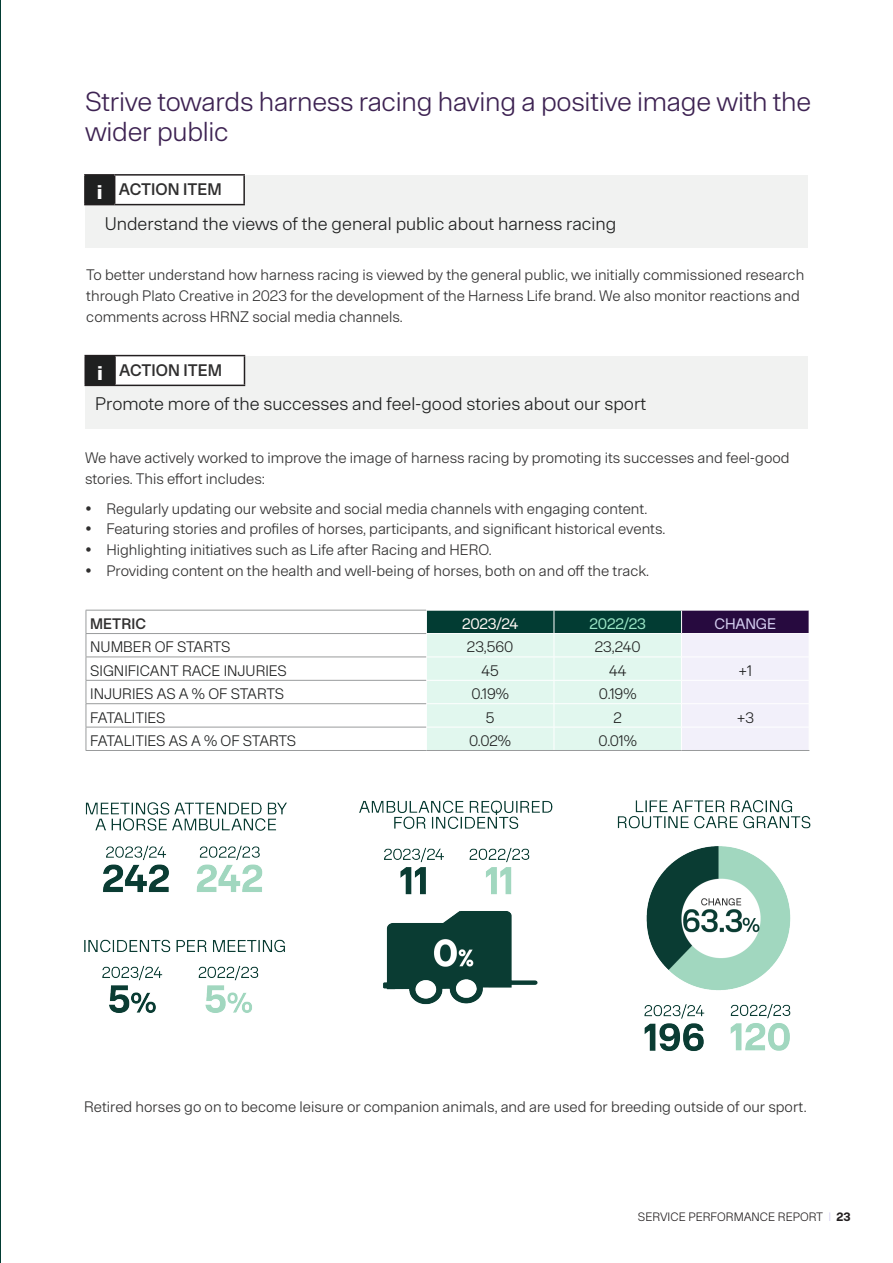
<style>
.page{position:relative;width:893px;height:1263px;background:#fff}
.page>*{position:absolute;margin:0;border:0;box-sizing:border-box;transform-origin:0 0}
.Body_Text_10_14{font:300 27px/30px "Onsite Standard";letter-spacing:-.01em;color:#3d2252}
.Body_Text_10_14-2{font:700 19.5px "Onsite Extended";color:#fff}
.SPR_sub_14_14{font:300 18px "Onsite Standard";color:#1f2020}
.Body_Text_10_14_BOLD{font:500 16.5px "Onsite Standard";color:#302f2f}
.Body_Text_10_14-3{font:300 15px/21px "Onsite Standard";color:#302f2f}
.t1{font:300 15px "Onsite Standard";color:#1f2020}
.t2{font:15px "Onsite Standard";letter-spacing:-.015em;color:#fdf7f3}
.t3{font:15px "Onsite Standard";letter-spacing:-.015em;color:#9ae5c6}
.Body_Text_10_14-4{font:500 15px "Onsite Standard";color:#302f2f}
.t4{font:15px "Onsite Standard";letter-spacing:-.01em;color:#d4cef0}
.t5{font:300 12px "Onsite Standard";color:#231f20}
.s1{color:#d4cef0}
.s2{font-weight:700}
</style>
<div class="page">
<hr style="left:0;top:0;width:1px;height:1263px;background:#023c33">
<div style="left:86px;top:176px;width:722px;height:72px;background:#f1f2f1"></div>
<div style="left:85px;top:175px;width:30px;height:30px;background:#1f2020"></div>
<div style="left:115px;top:175px;width:129px;height:30px;background:#fff"></div>
<hr style="left:84px;top:174px;width:31px;height:2px;background:#231f20">
<hr style="left:84px;top:176px;width:2px;height:28px;background:#231f20">
<hr style="left:115px;top:174px;width:130px;height:2px;background:#231f20">
<hr style="left:243px;top:176px;width:2px;height:28px;background:#231f20">
<hr style="left:84px;top:204px;width:31px;height:1px;background:#231f20">
<hr style="left:115px;top:204px;width:130px;height:1px;background:#231f20">
<svg style="left:87px;top:656px;width:339px;height:71px"></svg>
<svg style="left:426px;top:610px;width:383px;height:140px"></svg>
<hr style="left:86px;top:657px;width:340px;height:1px;background:#999b9c">
<hr style="left:86px;top:680px;width:340px;height:1px;background:#999b9c">
<hr style="left:86px;top:703px;width:340px;height:1px;background:#999b9c">
<hr style="left:86px;top:610px;width:340px;height:1px;background:#999b9c">
<hr style="left:86px;top:633px;width:340px;height:1px;background:#999b9c">
<svg style="left:86px;top:610px;width:1px;height:140px"></svg>
<hr style="left:86px;top:727px;width:340px;height:1px;background:#999b9c">
<hr style="left:86px;top:750px;width:340px;height:1px;background:#999b9c">
<hr style="left:426px;top:750px;width:128px;height:1px;background:#999b9c">
<hr style="left:554px;top:750px;width:127px;height:1px;background:#999b9c">
<hr style="left:681px;top:750px;width:128px;height:1px;background:#999b9c">
<div style="left:86px;top:356px;width:722px;height:73px;background:#f1f2f1"></div>
<div style="left:85px;top:356px;width:30px;height:29px;background:#1f2020"></div>
<div style="left:115px;top:356px;width:129px;height:29px;background:#fff"></div>
<hr style="left:84px;top:355px;width:31px;height:1px;background:#231f20">
<hr style="left:84px;top:356px;width:2px;height:29px;background:#231f20">
<hr style="left:115px;top:355px;width:130px;height:1px;background:#231f20">
<hr style="left:114px;top:356px;width:2px;height:29px;background:#231f20">
<svg style="left:244px;top:356px;width:1px;height:29px"></svg>
<hr style="left:84px;top:385px;width:31px;height:1px;background:#231f20">
<hr style="left:115px;top:385px;width:130px;height:1px;background:#231f20">
<img style="left:617px;top:800px;width:194px;height:251px">
<img style="left:85px;top:802px;width:202px;height:90px">
<img style="left:359px;top:800px;width:194px;height:205px">
<img style="left:84px;top:939px;width:201px;height:74px">
<p class="Body_Text_10_14" style="left:85px;top:87px;width:728px">Strive towards harness racing having a positive image with the wider public</p>
<p class="Body_Text_10_14-2" style="left:97px;top:180px;width:7px">i</p>
<p class="Body_Text_10_14_BOLD" style="left:119px;top:179px;width:104px">ACTION ITEM</p>
<p class="SPR_sub_14_14" style="left:105px;top:213px;width:513px">Understand the views of the general public about harness racing</p>
<p class="Body_Text_10_14-3" style="left:86px;top:264px;width:719px">To better understand how harness racing is viewed by the general public, we initially commissioned research through Plato Creative in 2023 for the development of the Harness Life brand. We also monitor reactions and comments across HRNZ social media channels.</p>
<p class="Body_Text_10_14-2" style="left:97px;top:361px;width:7px">i</p>
<p class="Body_Text_10_14_BOLD" style="left:119px;top:360px;width:104px">ACTION ITEM</p>
<p class="SPR_sub_14_14" style="left:95px;top:394px;width:553px">Promote more of the successes and feel-good stories about our sport</p>
<p class="Body_Text_10_14-3" style="left:85px;top:448px;width:706px">We have actively worked to improve the image of harness racing by promoting its successes and feel-good stories. This effort includes:</p>
<p class="Body_Text_10_14-3" style="left:106px;top:498px;width:543px">Regularly updating our website and social media channels with engaging content.</p>
<p class="Body_Text_10_14-3" style="left:106px;top:519px;width:561px">Featuring stories and profiles of horses, participants, and significant historical events.</p>
<p class="Body_Text_10_14-3" style="left:106px;top:539px;width:387px">Highlighting initiatives such as Life after Racing and HERO.</p>
<p class="Body_Text_10_14-3" style="left:106px;top:560px;width:544px">Providing content on the health and well-being of horses, both on and off the track.</p>
<p class="Body_Text_10_14-4" style="left:90px;top:615px;width:57px">METRIC</p>
<p class="t2" style="left:462px;top:615px;width:58px">2023/24</p>
<p class="t3" style="left:590px;top:615px;width:58px">2022/23</p>
<p class="t4" style="left:714px;top:615px;width:63px">CHANGE</p>
<p class="t1" style="left:90px;top:638px;width:142px">NUMBER OF STARTS</p>
<p class="t1" style="left:467px;top:638px;width:48px">23,560</p>
<p class="t1" style="left:595px;top:638px;width:47px">23,240</p>
<p class="t1" style="left:90px;top:662px;width:198px">SIGNIFICANT RACE INJURIES</p>
<p class="t1" style="left:481px;top:662px;width:19px">45</p>
<p class="t1" style="left:609px;top:662px;width:19px">44</p>
<p class="t1" style="left:739px;top:662px;width:15px">+1</p>
<p class="t1" style="left:90px;top:685px;width:195px">INJURIES AS A % OF STARTS</p>
<p class="t1" style="left:471px;top:685px;width:39px">0.19%</p>
<p class="t1" style="left:599px;top:685px;width:39px">0.19%</p>
<p class="t1" style="left:90px;top:709px;width:77px">FATALITIES</p>
<p class="t1" style="left:486px;top:709px;width:10px">5</p>
<p class="t1" style="left:614px;top:709px;width:10px">2</p>
<p class="t1" style="left:737px;top:709px;width:19px">+3</p>
<p class="t1" style="left:90px;top:732px;width:207px">FATALITIES AS A % OF STARTS</p>
<p class="t1" style="left:469px;top:732px;width:43px">0.02%</p>
<p class="t1" style="left:599px;top:732px;width:40px">0.01%</p>
<p class="Body_Text_10_14-3" style="left:84px;top:1097px;width:724px">Retired horses go on to become leisure or companion animals, and are used for breeding outside of our sport.</p>
<p class="t5" style="left:638px;top:1210px;width:214px">SERVICE PERFORMANCE REPORT <span class="s1">I</span> <span class="s2">23</span></p>
</div>
